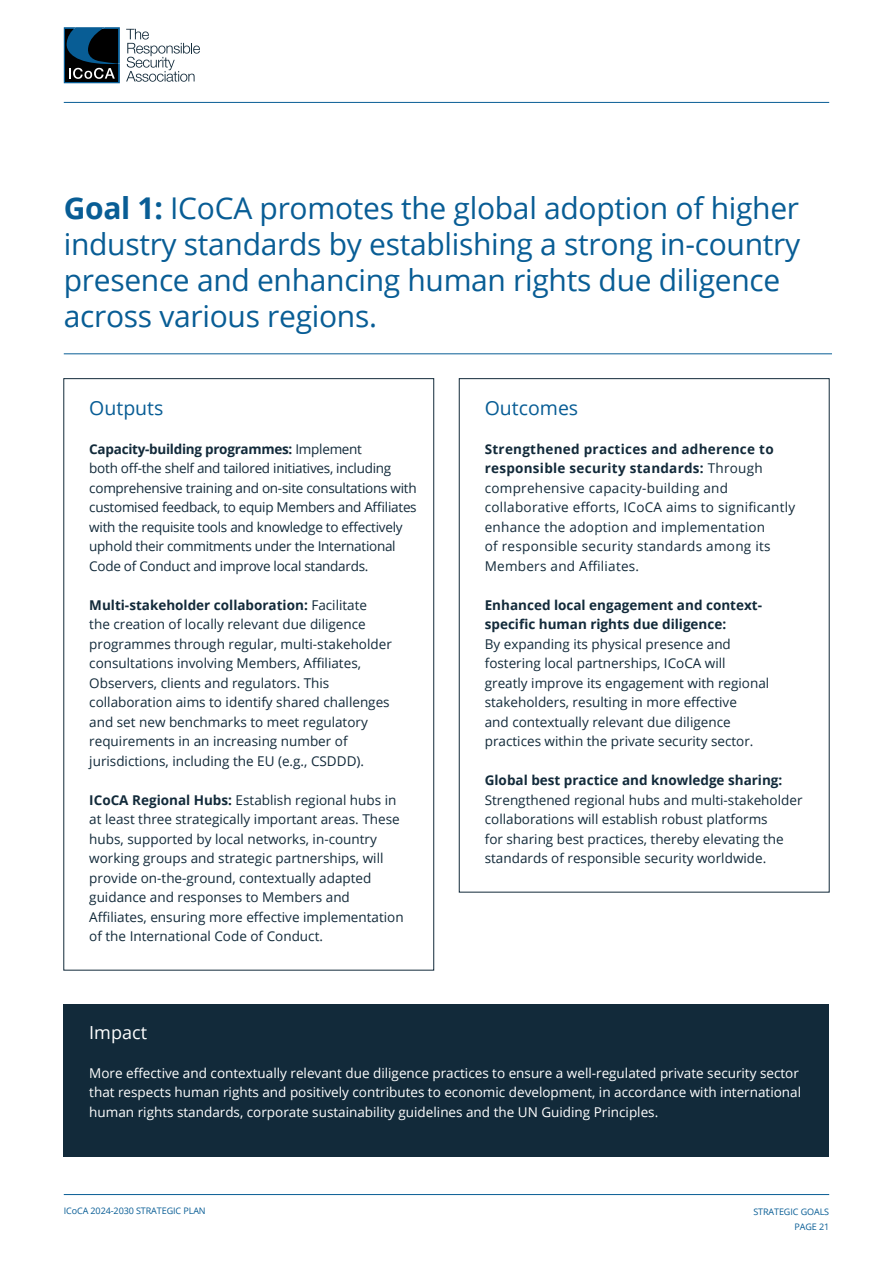
<style>
.page{position:relative;width:893px;height:1263px;background:#fff}
.page>*{position:absolute;margin:0;border:0;box-sizing:border-box;transform-origin:0 0}
.Intro{font:30px/36px "Open Sans";letter-spacing:-.01em;color:#085d95}
.Bullet_Navy_Outline_Box{font:19.5px "Open Sans";color:#085d95}
.Bullet_Navy_Box{font:18px "Open Sans";color:#fff}
.Bullet_Navy_Outline_Box-2{font:13.5px/19.5px "Open Sans";color:#122a3a}
.Bullet_Navy_Outline_Box-3{font:13.5px/19.5px "Open Sans";letter-spacing:-.02em;color:#122a3a}
.Bullet_Navy_Box-2{font:13.5px/19.5px "Open Sans";color:#fff}
.Bullet_Navy_Outline_Box-4{font:13.5px/19.5px "Open Sans";letter-spacing:.02em;color:#122a3a}
.t1{font:9px/15px "Open Sans";letter-spacing:-.01em;color:#085d95;text-align:right}
.s1{font-weight:700}
</style>
<div class="page">
<hr style="left:64px;top:1194px;width:765px;height:1px;background:#085d95">
<hr style="left:64px;top:102px;width:765px;height:1px;background:#085d95">
<svg style="left:126px;top:29px;width:74px;height:53px"></svg>
<svg style="left:64px;top:27px;width:56px;height:56px;background:#122f41"></svg>
<hr style="left:64px;top:353px;width:768px;height:1px;background:#085d95">
<div style="left:64px;top:1004px;width:765px;height:56px;background:#122a3a"></div>
<div style="left:64px;top:1046px;width:765px;height:111px;background:#122a3a"></div>
<p class="Intro" style="left:64px;top:189px;width:738px"><span class="s1">Goal 1:</span> ICoCA promotes the global adoption of higher industry standards by establishing a strong in-country presence and enhancing human rights due diligence across various regions.</p>
<p class="Bullet_Navy_Outline_Box" style="left:89px;top:394px;width:76px">Outputs</p>
<p class="Bullet_Navy_Outline_Box-3" style="left:89px;top:439px;width:329px"><span class="s1">Capacity-building programmes:</span> Implement<br>both off-the shelf and tailored initiatives, including comprehensive training and on-site consultations with customised feedback, to equip Members and Affiliates with the requisite tools and knowledge to effectively uphold their commitments under the International Code of Conduct and improve local standards.</p>
<p class="Bullet_Navy_Outline_Box-2" style="left:89px;top:595px;width:304px"><span class="s1">Multi-stakeholder collaboration:</span> Facilitate<br>the creation of locally relevant due diligence programmes through regular, multi-stakeholder consultations involving Members, Affiliates, Observers, clients and regulators. This collaboration aims to identify shared challenges and set new benchmarks to meet regulatory requirements in an increasing number of jurisdictions, including the EU (e.g., CSDDD).</p>
<p class="Bullet_Navy_Outline_Box-2" style="left:89px;top:790px;width:316px"><span class="s1">ICoCA Regional Hubs:</span> Establish regional hubs in at least three strategically important areas. These hubs, supported by local networks, in-country working groups and strategic partnerships, will provide on-the-ground, contextually adapted guidance and responses to Members and Affiliates, ensuring more effective implementation of the International Code of Conduct.</p>
<p class="Bullet_Navy_Outline_Box" style="left:485px;top:394px;width:95px">Outcomes</p>
<p class="Bullet_Navy_Outline_Box-4" style="left:485px;top:439px;width:312px"><span class="s1">Strengthened practices and adherence to responsible security standards:</span> Through comprehensive capacity-building and collaborative efforts, ICoCA aims to significantly enhance the adoption and implementation<br>of responsible security standards among its Members and Affiliates.</p>
<p class="Bullet_Navy_Outline_Box-2" style="left:485px;top:595px;width:286px"><span class="s1">Enhanced local engagement and context&shy;specific human rights due diligence:<br></span>By expanding its physical presence and fostering local partnerships, ICoCA will greatly improve its engagement with regional stakeholders, resulting in more effective<br>and contextually relevant due diligence practices within the private security sector.</p>
<p class="Bullet_Navy_Outline_Box-2" style="left:485px;top:770px;width:319px"><span class="s1">Global best practice and knowledge sharing:<br></span>Strengthened regional hubs and multi-stakeholder collaborations will establish robust platforms<br>for sharing best practices, thereby elevating the standards of responsible security worldwide.</p>
<p class="Bullet_Navy_Box" style="left:89px;top:1020px;width:59px">Impact</p>
<p class="Bullet_Navy_Box-2" style="left:89px;top:1063px;width:713px">More effective and contextually relevant due diligence practices to ensure a well-regulated private security sector that respects human rights and positively contributes to economic development, in accordance with international human rights standards, corporate sustainability guidelines and the UN Guiding Principles.</p>
<p class="t1" style="left:64px;top:1203px;width:143px">ICoCA 2024-2030 STRATEGIC PLAN</p>
<p class="t1" style="left:753px;top:1203px;width:77px">STRATEGIC GOALS<br>PAGE 21</p>
</div>
